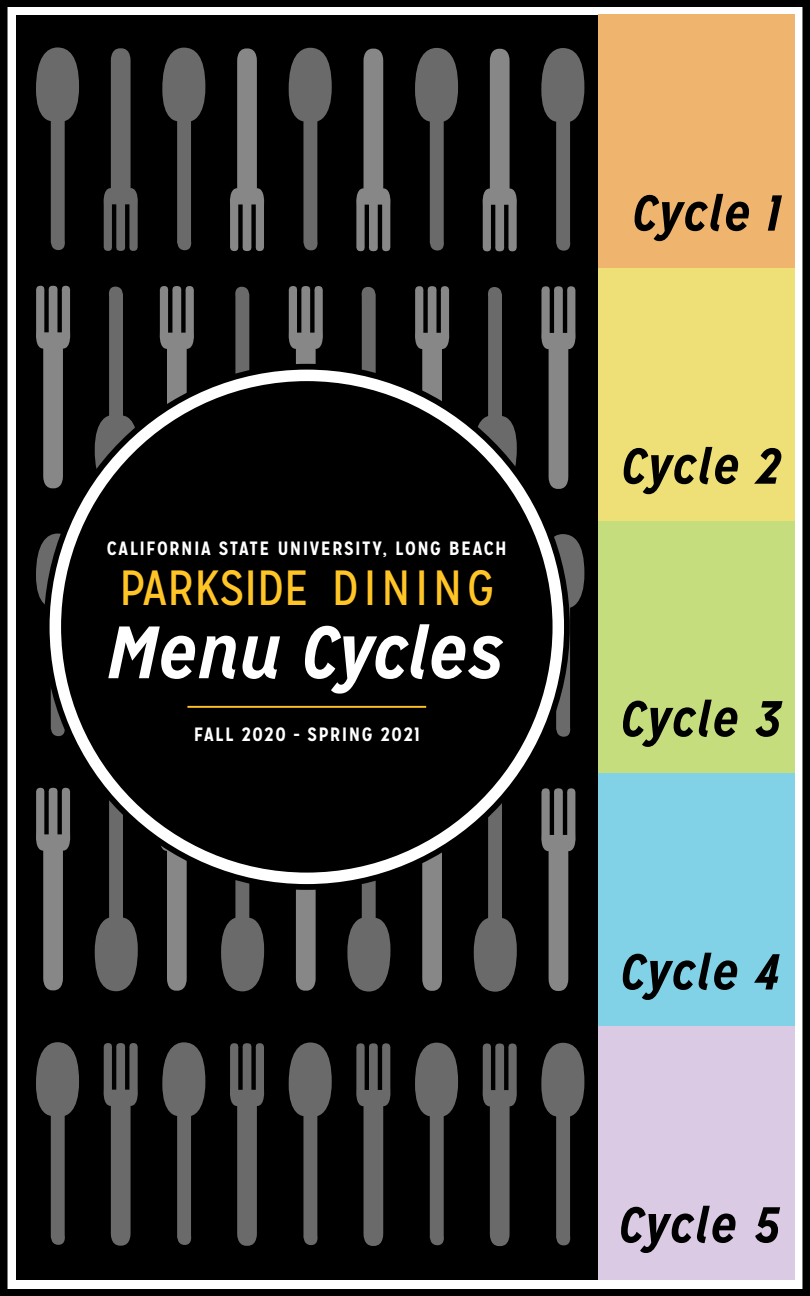
<style>
.page{position:relative;width:810px;height:1296px;background:#fff}
.page>*{position:absolute;margin:0;border:0;box-sizing:border-box;transform-origin:0 0}
.t1{font:italic 700 74.02px "Mission Gothic";color:#fff}
.t2{font:italic 700 50.4px "Mission Gothic";letter-spacing:.025em;color:#000}
.t3{font:49.5px "Mission Gothic";color:#ffc425}
.t4{font:700 19.35px "Mission Gothic";letter-spacing:.075em;color:#fff}
</style>
<div class="page">
<div style="left:5px;top:5px;width:802px;height:1286px;background:linear-gradient(to right,#fff,#fff)"></div>
<div style="left:16px;top:15px;width:778px;height:1265px;background:#000"></div>
<svg style="left:474px;top:803px;width:43px;height:189px"></svg>
<svg style="left:347px;top:880px;width:43px;height:112px"></svg>
<svg style="left:221px;top:880px;width:43px;height:111px"></svg>
<svg style="left:95px;top:800px;width:43px;height:191px"></svg>
<svg style="left:36px;top:788px;width:35px;height:202px"></svg>
<svg style="left:295px;top:890px;width:21px;height:101px;background:#7b7b7b"></svg>
<svg style="left:161px;top:846px;width:26px;height:145px"></svg>
<svg style="left:422px;top:852px;width:20px;height:139px;background:#7f7f7f"></svg>
<svg style="left:541px;top:788px;width:35px;height:203px"></svg>
<div style="left:1px;top:0;width:808px;height:1296px;border:7px solid #000"></div>
<svg style="left:36px;top:534px;width:29px;height:202px"></svg>
<svg style="left:554px;top:534px;width:30px;height:203px"></svg>
<svg style="left:477px;top:287px;width:40px;height:180px"></svg>
<svg style="left:361px;top:287px;width:15px;height:86px"></svg>
<svg style="left:235px;top:287px;width:15px;height:87px"></svg>
<svg style="left:95px;top:287px;width:40px;height:182px"></svg>
<svg style="left:36px;top:286px;width:35px;height:202px"></svg>
<svg style="left:288px;top:286px;width:35px;height:78px"></svg>
<svg style="left:159px;top:286px;width:35px;height:118px"></svg>
<svg style="left:415px;top:286px;width:35px;height:115px"></svg>
<svg style="left:541px;top:286px;width:35px;height:203px"></svg>
<svg style="left:103px;top:1043px;width:35px;height:203px"></svg>
<svg style="left:230px;top:1043px;width:35px;height:203px"></svg>
<svg style="left:356px;top:1043px;width:35px;height:203px"></svg>
<svg style="left:482px;top:1043px;width:35px;height:203px"></svg>
<svg style="left:36px;top:1042px;width:43px;height:203px"></svg>
<svg style="left:162px;top:1042px;width:43px;height:203px"></svg>
<svg style="left:289px;top:1043px;width:43px;height:202px"></svg>
<svg style="left:415px;top:1043px;width:43px;height:202px"></svg>
<svg style="left:541px;top:1043px;width:43px;height:202px"></svg>
<svg style="left:47px;top:367px;width:520px;height:520px;fill:#fff"></svg>
<div style="left:61px;top:381px;width:492px;height:492px;background:#000;border-radius:50%"></div>
<hr style="left:187px;top:706px;width:239px;height:2px;background:#ffc425">
<svg style="left:103px;top:48px;width:35px;height:203px"></svg>
<svg style="left:36px;top:47px;width:43px;height:203px"></svg>
<svg style="left:162px;top:48px;width:43px;height:202px"></svg>
<svg style="left:289px;top:48px;width:43px;height:202px"></svg>
<svg style="left:415px;top:48px;width:43px;height:203px"></svg>
<svg style="left:541px;top:48px;width:43px;height:203px"></svg>
<svg style="left:482px;top:49px;width:35px;height:202px"></svg>
<svg style="left:356px;top:49px;width:35px;height:202px"></svg>
<svg style="left:230px;top:48px;width:35px;height:203px"></svg>
<div style="left:598px;top:520px;width:196px;height:253px;background:#c6dd7d"></div>
<div style="left:598px;top:268px;width:196px;height:253px;background:#eee076"></div>
<div style="left:598px;top:773px;width:196px;height:254px;background:#81d2e6"></div>
<div style="left:598px;top:1027px;width:196px;height:253px;background:#dbcae3"></div>
<div style="left:598px;top:15px;width:196px;height:253px;background:#efb56f"></div>
<p class="t4" style="left:107px;top:536px;width:402px">CALIFORNIA STATE UNIVERSITY, LONG BEACH</p>
<h3 class="t3" style="left:119px;top:558px;width:376px">PARKSIDE DINING</h3>
<h1 class="t1" style="left:105px;top:605px;width:398px">Menu Cycles</h1>
<p class="t4" style="left:194px;top:722px;width:228px">FALL 2020 - SPRING 2021</p>
<h2 class="t2" style="left:631px;top:181px;width:150px">Cycle 1</h2>
<h2 class="t2" style="left:620px;top:434px;width:161px">Cycle 2</h2>
<h2 class="t2" style="left:620px;top:687px;width:162px">Cycle 3</h2>
<h2 class="t2" style="left:619px;top:940px;width:162px">Cycle 4</h2>
<h2 class="t2" style="left:618px;top:1193px;width:164px">Cycle 5</h2>
</div>
